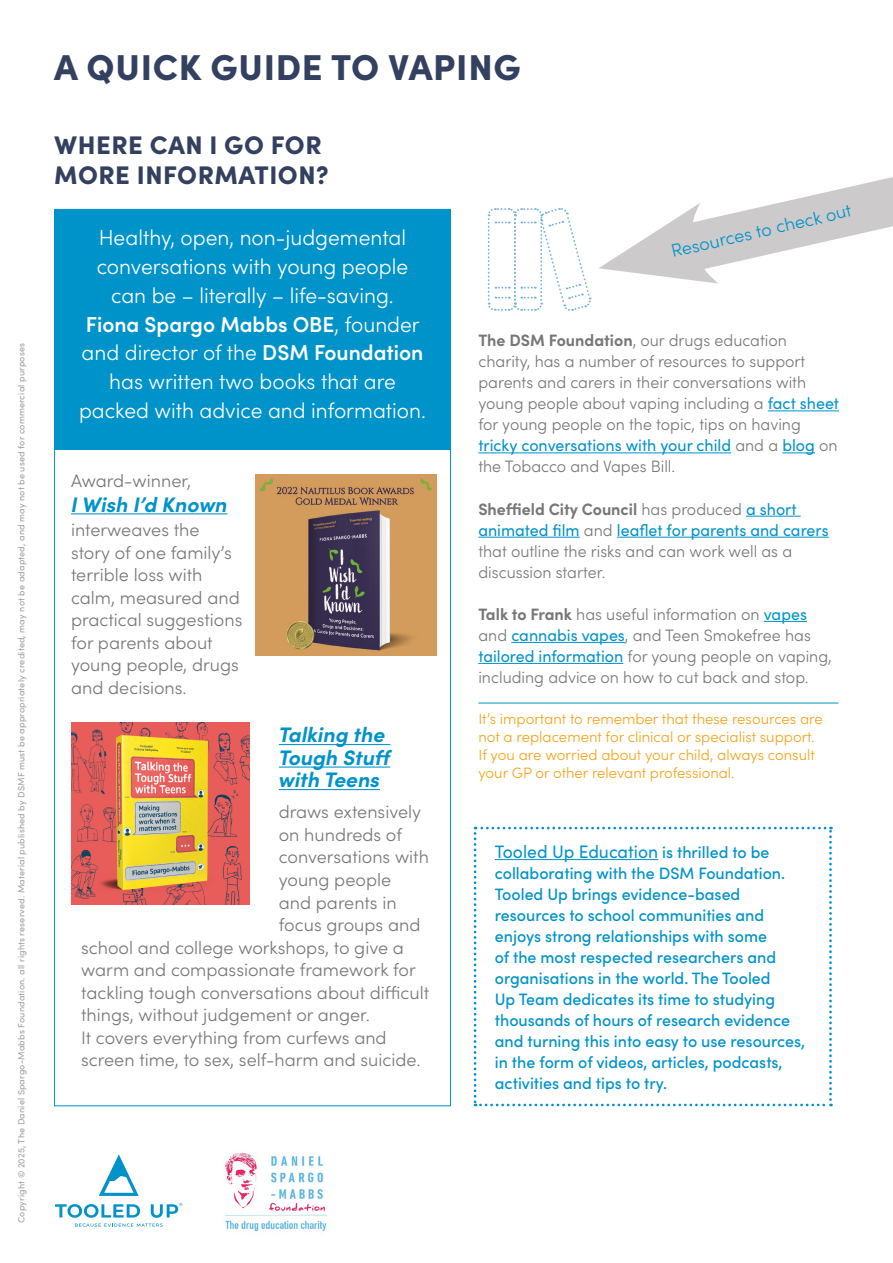
<style>
.page{position:relative;width:893px;height:1263px;background:#fff}
.page>*{position:absolute;margin:0;border:0;box-sizing:border-box;transform-origin:0 0}
.t1{font:900 36px "Sofia Pro";letter-spacing:.02em;color:#334060}
.t2{font:900 25.5px/30.6px "Sofia Pro";letter-spacing:.02em;color:#334060}
.t3{font:300 21.6px/28.7px "Sofia Pro";color:#fff;text-align:center}
.t4{font:italic 700 21px/22.5px "Sofia Pro";color:#0093ca}
.t5{font:300 18px/22.5px "Sofia Pro";color:#777}
.t6{font:18px "Sofia Pro";color:#0093ca}
.t7{font:300 18px "Sofia Pro";color:#0093c9}
.t8{font:300 16.5px/21px "Sofia Pro";color:#777}
.t9{font:500 16.5px/21px "Sofia Pro";color:#0093c9}
.t10{font:300 15px/18px "Sofia Pro";color:#f6a318}
.t11{font:9px "Sofia Pro";letter-spacing:.02em;color:#9d9d9c}
.s1{font-weight:600}
.s2{font-weight:700}
.s3{font-weight:400;color:#0093ca}
.s4{font-weight:500;font-size:16.5px;color:#0093c9}
</style>
<div class="page">
<svg style="left:99px;top:1154px;width:40px;height:42px"></svg>
<svg style="left:55px;top:1203px;width:127px;height:24px"></svg>
<img style="left:225px;top:1153px;width:102px;height:79px">
<hr style="left:768px;top:410px;width:71px;height:1px;background:#0093ca">
<hr style="left:478px;top:452px;width:253px;height:1px;background:#0093ca">
<hr style="left:782px;top:452px;width:33px;height:1px;background:#0093ca">
<hr style="left:746px;top:516px;width:55px;height:1px;background:#0093ca">
<hr style="left:478px;top:537px;width:102px;height:1px;background:#0093ca">
<hr style="left:617px;top:537px;width:212px;height:1px;background:#0093ca">
<hr style="left:764px;top:621px;width:43px;height:1px;background:#0093ca">
<hr style="left:511px;top:642px;width:114px;height:1px;background:#0093ca">
<hr style="left:478px;top:663px;width:145px;height:1px;background:#0093ca">
<hr style="left:478px;top:703px;width:360px;height:1px;background:#0093c9">
<div style="left:54px;top:209px;width:397px;height:241px;background:#0093c9"></div>
<hr style="left:279px;top:744px;width:111px;height:1px;background:#0093ca">
<hr style="left:279px;top:766px;width:111px;height:2px;background:#0093ca">
<hr style="left:279px;top:789px;width:101px;height:1px;background:#0093ca">
<img style="left:71px;top:723px;width:178px;height:181px">
<img style="left:255px;top:474px;width:182px;height:182px">
<hr style="left:71px;top:513px;width:157px;height:1px;background:#0093ca">
<svg style="left:719px;top:177px;width:174px;height:89px"></svg>
<svg style="left:599px;top:203px;width:120px;height:81px"></svg>
<svg style="left:487px;top:208px;width:105px;height:103px"></svg>
<svg style="left:474px;top:827px;width:358px;height:279px"></svg>
<hr style="left:495px;top:859px;width:163px;height:1px;background:#0093ca">
<p class="t1" style="left:54px;top:39px;width:468px">A QUICK GUIDE TO VAPING</p>
<p class="t2" style="left:54px;top:127px;width:276px">WHERE CAN I GO FOR<br>MORE INFORMATION?</p>
<p class="t7" style="left:668px;top:239px;width:186px;rotate:-13deg">Resources to check out</p>
<p class="t3" style="left:79px;top:222px;width:348px">Healthy, open, non-judgemental conversations with young people can be – literally – life-saving.<br><span class="s1">Fiona Spargo Mabbs OBE</span>, founder and director of the <span class="s1">DSM Foundation </span>has written two books that are packed with advice and information.</p>
<p class="t11" style="left:15px;top:1223px;width:881px;rotate:-90deg">Copyright © 2025, The Daniel Spargo-Mabbs Foundation. all rights reserved. Material published by DSMF must be appropriately credited, may not be adapted, and may not be used for commercial purposes</p>
<p class="t8" style="left:478px;top:329px;width:362px"><span class="s2">The DSM Foundation</span>, our drugs education charity, has a number of resources to support parents and carers in their conversations with young people about vaping including a <span class="s3">fact sheet </span>for young people on the topic, tips on having <span class="s3">tricky conversations with your child</span> and a <span class="s3">blog</span> on the Tobacco and Vapes Bill.</p>
<p class="t5" style="left:71px;top:469px;width:121px">Award-winner,</p>
<p class="t4" style="left:71px;top:491px;width:158px">I Wish I’d Known</p>
<p class="t5" style="left:71px;top:518px;width:173px">interweaves the story of one family’s terrible loss with calm, measured and practical suggestions for parents about young people, drugs and decisions.</p>
<p class="t8" style="left:478px;top:497px;width:352px"><span class="s2">Sheffield City Council</span> has produced <span class="s3">a short animated film</span> and <span class="s3">leaflet for parents and carers </span>that outline the risks and can work well as a discussion starter.</p>
<p class="t8" style="left:478px;top:602px;width:355px"><span class="s2">Talk to Frank</span> has useful information on <span class="s3">vapes </span>and <span class="s3">cannabis vapes</span>, and Teen Smokefree has <span class="s3">tailored information</span> for young people on vaping, including advice on how to cut back and stop.</p>
<p class="t10" style="left:478px;top:709px;width:346px">It’s important to remember that these resources are not a replacement for clinical or specialist support.<br>If you are worried about your child, always consult your GP or other relevant professional.</p>
<p class="t4" style="left:279px;top:722px;width:115px">Talking the<br>Tough Stuff with Teens</p>
<p class="t5" style="left:279px;top:800px;width:144px">draws extensively</p>
<p class="t5" style="left:279px;top:822px;width:125px">on hundreds of</p>
<p class="t5" style="left:279px;top:845px;width:152px">conversations with</p>
<p class="t5" style="left:279px;top:867px;width:114px">young people</p>
<p class="t5" style="left:279px;top:890px;width:119px">and parents in</p>
<p class="t5" style="left:279px;top:912px;width:143px">focus groups and</p>
<p class="t5" style="left:81px;top:935px;width:324px">school and college workshops, to give a</p>
<p class="t5" style="left:81px;top:957px;width:336px">warm and compassionate framework for</p>
<p class="t5" style="left:81px;top:980px;width:350px">tackling tough conversations about difficult</p>
<p class="t5" style="left:81px;top:1002px;width:290px">things, without judgement or anger.</p>
<p class="t5" style="left:81px;top:1025px;width:307px">It covers everything from curfews and</p>
<p class="t5" style="left:81px;top:1047px;width:341px">screen time, to sex, self-harm and suicide.</p>
<p class="t6" style="left:495px;top:838px;width:276px">Tooled Up Education <span class="s4">is thrilled to be</span></p>
<p class="t9" style="left:495px;top:861px;width:312px">collaborating with the DSM Foundation.<br>Tooled Up brings evidence-based resources to school communities and enjoys strong relationships with some<br>of the most respected researchers and organisations in the world. The Tooled<br>Up Team dedicates its time to studying thousands of hours of research evidence and turning this into easy to use resources, in the form of videos, articles, podcasts, activities and tips to try.</p>
</div>
